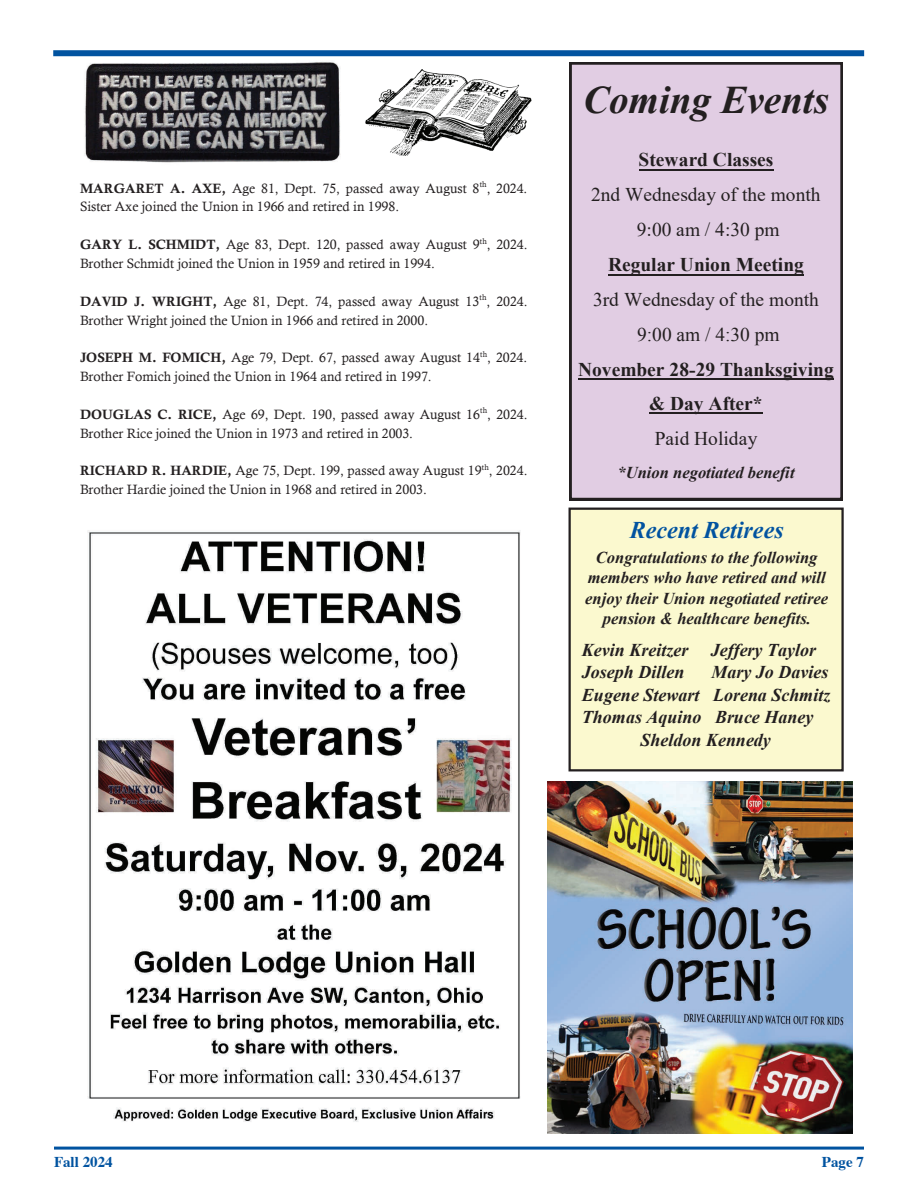
<style>
.page{position:relative;width:918px;height:1188px;background:#fff}
.page>*{position:absolute;margin:0;border:0;box-sizing:border-box;transform-origin:0 0}
.t1{font:italic 700 39.15px "Times New Roman";color:#231f20}
.t2{font:italic 700 24px "Times New Roman";color:#0153a0}
.t3{font:700 19.5px/34.7px "Times New Roman";color:#231f20;text-align:center}
.t4{font:19.5px/35px "Times New Roman";color:#231f20;text-align:center}
.t5{font:19.5px "Times New Roman";color:#231f20}
.t6{font:italic 700 18px/22.5px "Times New Roman";color:#231f20}
.t7{font:italic 700 16.65px "Times New Roman";color:#231f20}
.t8{font:italic 700 16.5px/20.7px "Times New Roman";color:#231f20;text-align:center}
.t9{font:700 15px "Times";color:#0153a0}
.t10{font:700 15px "Times New Roman";letter-spacing:.005em;color:#0153a0}
.t11{font:13.5px/18.8px "Calisto";color:#231f20}
.s1{font-family:"Calis MT Bol"}
.s2{font-family:"Times New Roman"}
</style>
<div class="page">
<hr style="left:54px;top:1147px;width:810px;height:3px;background:#0153a0">
<div style="left:570px;top:62px;width:273px;height:438px;background:#e1cde3"></div>
<hr style="left:578px;top:378px;width:256px;height:2px;background:#231f20">
<hr style="left:649px;top:413px;width:114px;height:1px;background:#231f20">
<div style="left:570px;top:509px;width:273px;height:261px;background:#fbf9cf"></div>
<div style="left:569px;top:508px;width:275px;height:263px;border:2px solid #231f20"></div>
<img style="left:365px;top:69px;width:167px;height:87px">
<img style="left:84px;top:61px;width:257px;height:102px">
<img style="left:87px;top:530px;width:434px;height:592px">
<img style="left:547px;top:782px;width:306px;height:351px">
<hr style="left:639px;top:169px;width:134px;height:2px;background:#231f20">
<hr style="left:608px;top:274px;width:196px;height:2px;background:#231f20">
<div style="left:53px;top:50px;width:811px;height:6px;background:#0153a0"></div>
<p class="t11" style="left:80px;top:178px;width:449px"><span class="s1">MARGARET A. AXE,</span> Age 81, Dept. 75, passed away August 8<sup>th</sup>, 2024.<br>Sister Axe joined the Union in 1966 and retired in 1998.</p>
<p class="t11" style="left:80px;top:235px;width:449px"><span class="s1">GARY L. SCHMIDT,</span> Age 83, Dept. 120, passed away August 9<sup>th</sup>, 2024.<br>Brother Schmidt joined the Union in 1959 and retired in 1994.</p>
<p class="t11" style="left:80px;top:292px;width:449px"><span class="s1">DAVID J. WRIGHT,</span> Age 81, Dept. 74, passed away August 13<sup>th</sup>, 2024.<br>Brother Wright joined the Union in 1966 and retired in 2000.</p>
<p class="t11" style="left:80px;top:348px;width:449px"><span class="s1">JOSEPH M. FOMICH,</span> Age 79, Dept. 67, passed away August 14<sup>th</sup>, 2024.<br>Brother Fomich joined the Union in 1964 and retired in 1997.</p>
<p class="t11" style="left:80px;top:405px;width:449px"><span class="s1">DOUGLAS C. RICE,</span> Age 69, Dept. 190, passed away August 16<sup>th</sup>, 2024.<br>Brother Rice joined the Union in 1973 and retired in 2003.</p>
<p class="t11" style="left:80px;top:461px;width:449px"><span class="s1">RICHARD R. HARDIE,</span> Age 75, Dept. 199, passed away August 19<sup>th</sup>, 2024.<br>Brother Hardie joined the Union in 1968 and retired in 2003.</p>
<h1 class="t1" style="left:583px;top:73px;width:248px">Coming Events</h1>
<h3 class="t3" style="left:639px;top:142px;width:136px">Steward Classes</h3>
<h3 class="t4" style="left:591px;top:176px;width:231px">2nd Wednesday of the month<br>9:00 am / 4:30 pm</h3>
<h3 class="t3" style="left:608px;top:247px;width:197px">Regular Union Meeting</h3>
<h3 class="t4" style="left:593px;top:281px;width:227px">3rd Wednesday of the month</h3>
<h3 class="t5" style="left:637px;top:321px;width:144px">9:00 am / 4:30 pm</h3>
<h3 class="t3" style="left:578px;top:351px;width:257px">November 28-29 Thanksgiving &amp; Day After*</h3>
<h3 class="t4" style="left:655px;top:421px;width:104px">Paid Holiday</h3>
<p class="t8" style="left:618px;top:461px;width:179px">*Union negotiated benefit</p>
<h2 class="t2" style="left:630px;top:513px;width:155px">Recent Retirees</h2>
<p class="t8" style="left:585px;top:546px;width:245px">Congratulations to the following members who have retired and will enjoy their Union negotiated retiree</p>
<p class="t7" style="left:603px;top:607px;width:210px">pension &amp; healthcare benefits.</p>
<h3 class="t6" style="left:582px;top:638px;width:236px">Kevin Kreitzer Jeffery Taylor<br>Joseph Dillen</h3>
<h3 class="t6" style="left:712px;top:660px;width:118px">Mary Jo Davies</h3>
<h3 class="t6" style="left:582px;top:683px;width:250px">Eugene Stewart Lorena Schmitz</h3>
<h3 class="t6" style="left:582px;top:705px;width:233px">Thomas Aquino Bruce Haney</h3>
<h3 class="t6" style="left:640px;top:728px;width:132px">Sheldon Kennedy</h3>
<p class="t10" style="left:57px;top:1154px;width:60px">Fall 2024</p>
<p class="t10" style="left:820px;top:1151px;width:32px">Page</p>
<p class="t9" style="left:822px;top:1148px;width:44px">Page 7<span class="s2">7</span></p>
<p class="t9" style="left:54px;top:1148px;width:60px">Fall 2024</p>
</div>
